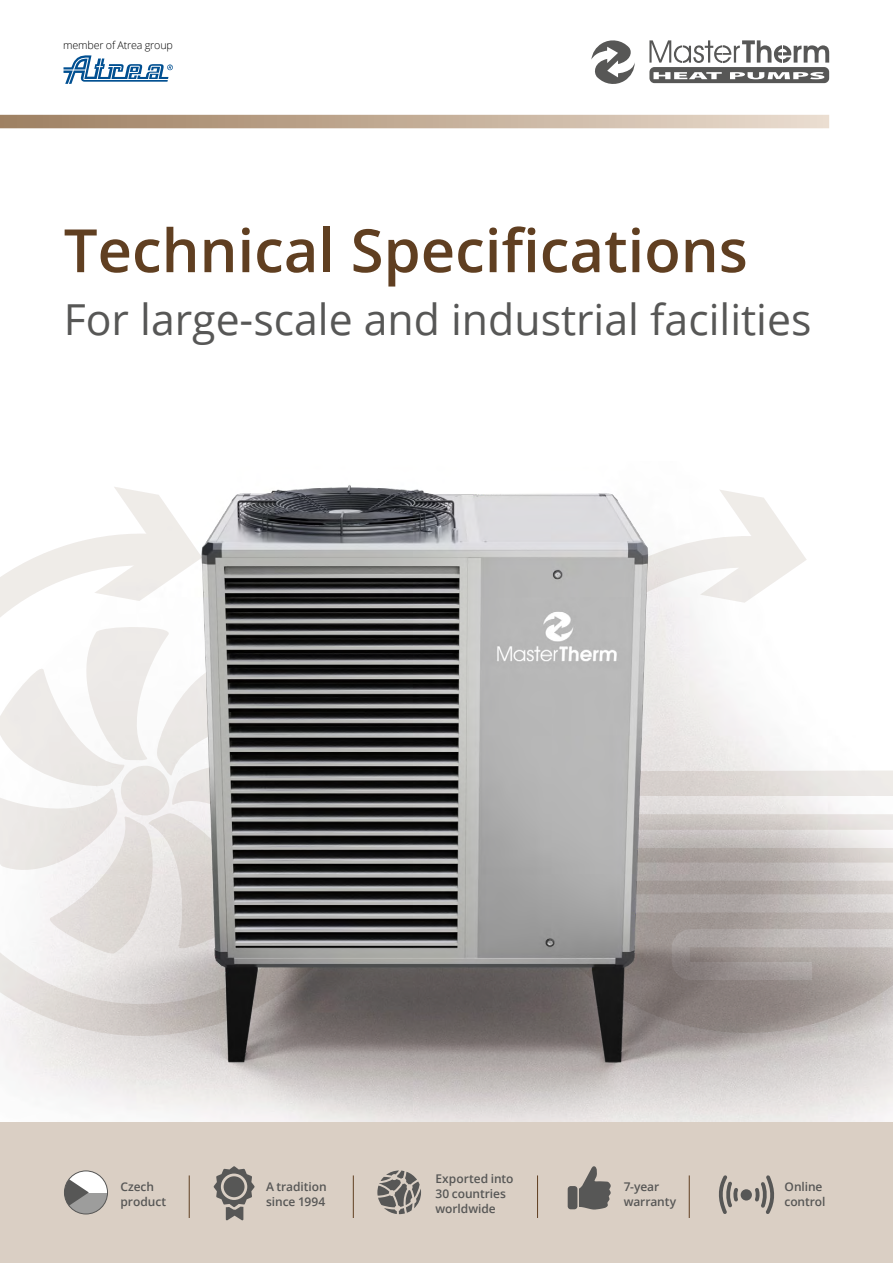
<style>
.page{position:relative;width:893px;height:1263px;background:#fff}
.page>*{position:absolute;margin:0;border:0;box-sizing:border-box;transform-origin:0 0}
.text{font:600 59.7px "Open Sans";color:#603f21}
.text-2{font:42.75px "Open Sans";color:#575756}
.t1{font:600 12px/15px "Open Sans";letter-spacing:-.005em;color:#575756}
.t2{font:300 10.8px "Open Sans";letter-spacing:-.02em;color:#000}
</style>
<div class="page">
<img style="left:0;top:485px;width:893px;height:638px">
<svg style="left:0;top:529px;width:406px;height:507px"></svg>
<svg style="left:94px;top:487px;width:108px;height:114px"></svg>
<svg style="left:0;top:624px;width:310px;height:334px"></svg>
<div style="left:121px;top:766px;width:48px;height:49px;background:#e7e2e0;border-radius:50%"></div>
<svg style="left:485px;top:489px;width:408px;height:544px"></svg>
<div style="left:0;top:1123px;width:893px;height:140px;background:#dacfc4"></div>
<div style="left:64px;top:1171px;width:44px;height:43px;background:#9d9d9c;border-radius:22px"></div>
<svg style="left:89px;top:1172px;width:19px;height:20px"></svg>
<svg style="left:64px;top:1172px;width:25px;height:42px"></svg>
<div style="left:64px;top:1170px;width:44px;height:44px;border:1px solid #575756;border-radius:50%"></div>
<svg style="left:214px;top:1166px;width:41px;height:54px"></svg>
<svg style="left:377px;top:1170px;width:44px;height:44px"></svg>
<div style="left:568px;top:1186px;width:9px;height:23px;background:#575756;border-radius:3px"></div>
<svg style="left:579px;top:1166px;width:32px;height:43px"></svg>
<hr style="left:189px;top:1175px;width:1px;height:43px;background:#603f21">
<hr style="left:353px;top:1175px;width:1px;height:43px;background:#603f21">
<hr style="left:537px;top:1175px;width:1px;height:43px;background:#603f21">
<hr style="left:689px;top:1175px;width:1px;height:43px;background:#603f21">
<svg style="left:755px;top:1175px;width:20px;height:39px"></svg>
<svg style="left:718px;top:1175px;width:20px;height:39px"></svg>
<div style="left:741px;top:1189px;width:11px;height:11px;background:#575756;border-radius:50%"></div>
<svg style="left:64px;top:55px;width:109px;height:29px"></svg>
<svg style="left:591px;top:40px;width:44px;height:44px"></svg>
<svg style="left:649px;top:40px;width:180px;height:43px"></svg>
<svg style="left:0;top:115px;width:829px;height:13px"></svg>
<p class="t2" style="left:63px;top:38px;width:111px">member of Atrea group</p>
<p class="text" style="left:64px;top:210px;width:685px">Technical Specifications</p>
<p class="text-2" style="left:64px;top:290px;width:749px">For large-scale and industrial facilities</p>
<p class="t1" style="left:435px;top:1171px;width:80px">Exported into<br>30 countries worldwide</p>
<p class="t1" style="left:120px;top:1179px;width:47px">Czech product</p>
<p class="t1" style="left:266px;top:1179px;width:62px">A tradition since 1994</p>
<p class="t1" style="left:624px;top:1179px;width:54px">7-year warranty</p>
<p class="t1" style="left:784px;top:1179px;width:43px">Online control</p>
</div>
